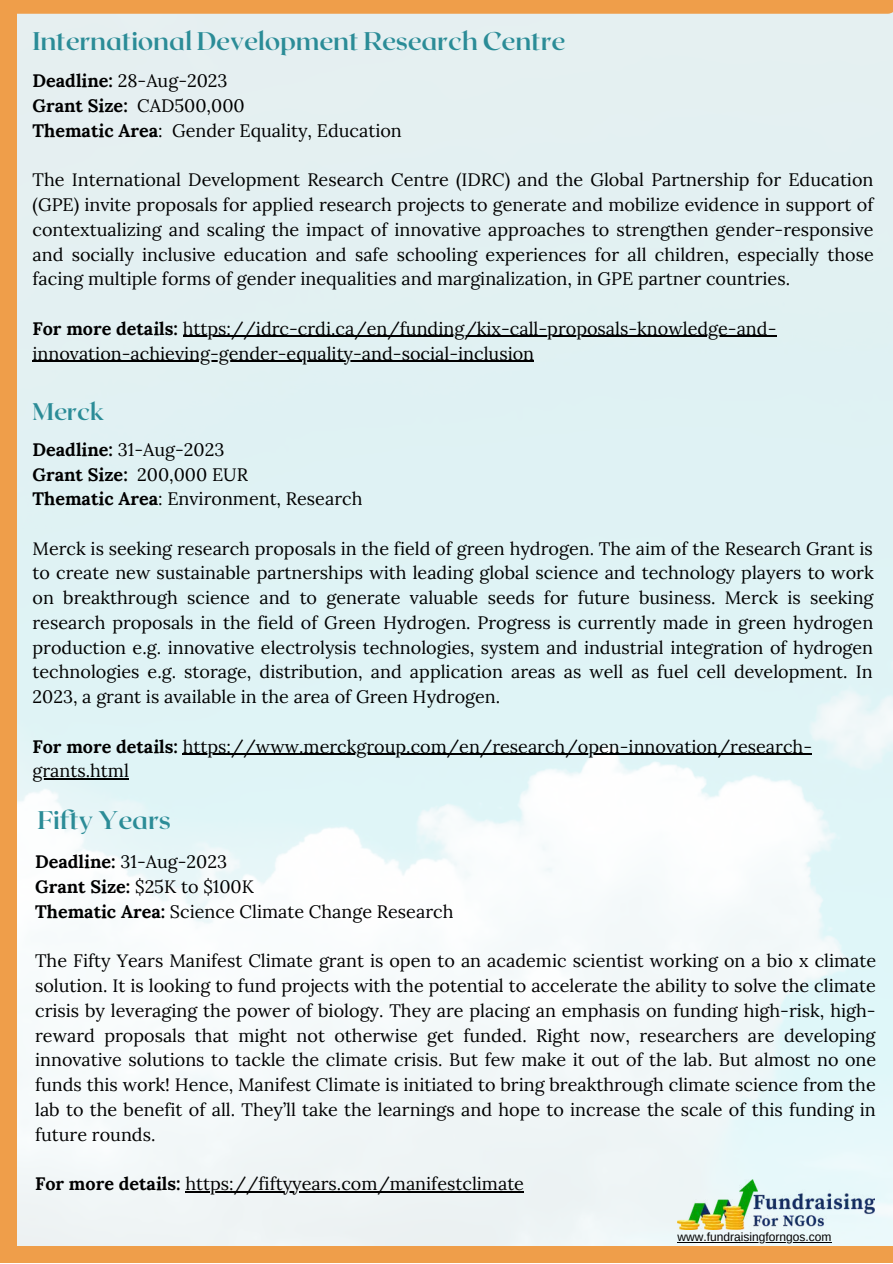
<style>
.page{position:relative;width:893px;height:1264px;background:#fff}
.page>*{position:absolute;margin:0;border:0;box-sizing:border-box;transform-origin:0 0}
.t1{font:700 25.5px "Roxborough CF";letter-spacing:-.01em;color:#2b8c97}
.t2{font:700 24px "Roxborough CF";letter-spacing:-.01em;color:#2b8c97}
.t3{font:18px/24.8px "Lora";color:#000}
.t4{font:12px "Arimo";color:#000}
.s1{font-weight:700}
</style>
<div class="page">
<img style="left:17px;top:0;width:875px;height:1246px">
<div style="left:0;top:0;width:17px;height:1262px;background:#ef9e4a"></div>
<div style="left:3px;top:1246px;width:889px;height:16px;background:#ef9e4a"></div>
<div style="left:13px;top:0;width:874px;height:14px;background:#ef9e4a"></div>
<img style="left:677px;top:1178px;width:197px;height:51px">
<hr style="left:677px;top:1241px;width:154px;height:1px;background:#000">
<hr style="left:183px;top:336px;width:593px;height:1px;background:#000">
<hr style="left:32px;top:360px;width:502px;height:2px;background:#000">
<hr style="left:183px;top:753px;width:629px;height:2px;background:#000">
<hr style="left:32px;top:778px;width:97px;height:1px;background:#000">
<hr style="left:185px;top:1191px;width:339px;height:1px;background:#000">
<h1 class="t1" style="left:32px;top:25px;width:534px">International Development Research Centre</h1>
<p class="t3" style="left:32px;top:68px;width:371px"><span class="s1">Deadline:</span> 28-Aug-2023<br><span class="s1">Grant Size:</span> CAD500,000<br><span class="s1">Thematic Area</span>: Gender Equality, Education</p>
<p class="t3" style="left:32px;top:167px;width:842px;text-align:justify">The International Development Research Centre (IDRC) and the Global Partnership for Education (GPE) invite proposals for applied research projects to generate and mobilize evidence in support of contextualizing and scaling the impact of innovative approaches to strengthen gender-responsive and socially inclusive education and safe schooling experiences for all children, especially those facing multiple forms of gender inequalities and marginalization, in GPE partner countries.</p>
<p class="t3" style="left:32px;top:316px;width:745px"><span class="s1">For more details:</span> https://idrc-crdi.ca/en/funding/kix-call-proposals-knowledge-and&shy;innovation-achieving-gender-equality-and-social-inclusion</p>
<h2 class="t2" style="left:32px;top:396px;width:73px">Merck</h2>
<p class="t3" style="left:32px;top:437px;width:331px"><span class="s1">Deadline:</span> 31-Aug-2023<br><span class="s1">Grant Size:</span> 200,000 EUR<br><span class="s1">Thematic Area</span>: Environment, Research</p>
<p class="t3" style="left:32px;top:535px;width:842px;text-align:justify">Merck is seeking research proposals in the field of green hydrogen. The aim of the Research Grant is to create new sustainable partnerships with leading global science and technology players to work on breakthrough science and to generate valuable seeds for future business. Merck is seeking research proposals in the field of Green Hydrogen. Progress is currently made in green hydrogen production e.g. innovative electrolysis technologies, system and industrial integration of hydrogen technologies e.g. storage, distribution, and application areas as well as fuel cell development. In 2023, a grant is available in the area of Green Hydrogen.</p>
<p class="t3" style="left:32px;top:733px;width:781px"><span class="s1">For more details:</span> https://www.merckgroup.com/en/research/open-innovation/research&shy;grants.html</p>
<h1 class="t1" style="left:37px;top:803px;width:135px">Fifty Years</h1>
<p class="t3" style="left:35px;top:849px;width:420px"><span class="s1">Deadline:</span> 31-Aug-2023<br><span class="s1">Grant Size:</span> $25K to $100K<br><span class="s1">Thematic Area:</span> Science Climate Change Research</p>
<p class="t3" style="left:35px;top:948px;width:842px;text-align:justify">The Fifty Years Manifest Climate grant is open to an academic scientist working on a bio x climate solution. It is looking to fund projects with the potential to accelerate the ability to solve the climate crisis by leveraging the power of biology. They are placing an emphasis on funding high-risk, high&shy;reward proposals that might not otherwise get funded. Right now, researchers are developing innovative solutions to tackle the climate crisis. But few make it out of the lab. But almost no one funds this work! Hence, Manifest Climate is initiated to bring breakthrough climate science from the lab to the benefit of all. They’ll take the learnings and hope to increase the scale of this funding in future rounds.</p>
<p class="t3" style="left:35px;top:1170px;width:490px"><span class="s1">For more details:</span> https://fiftyyears.com/manifestclimate</p>
<p class="t4" style="left:677px;top:1229px;width:155px">www.fundraisingforngos.com</p>
</div>
